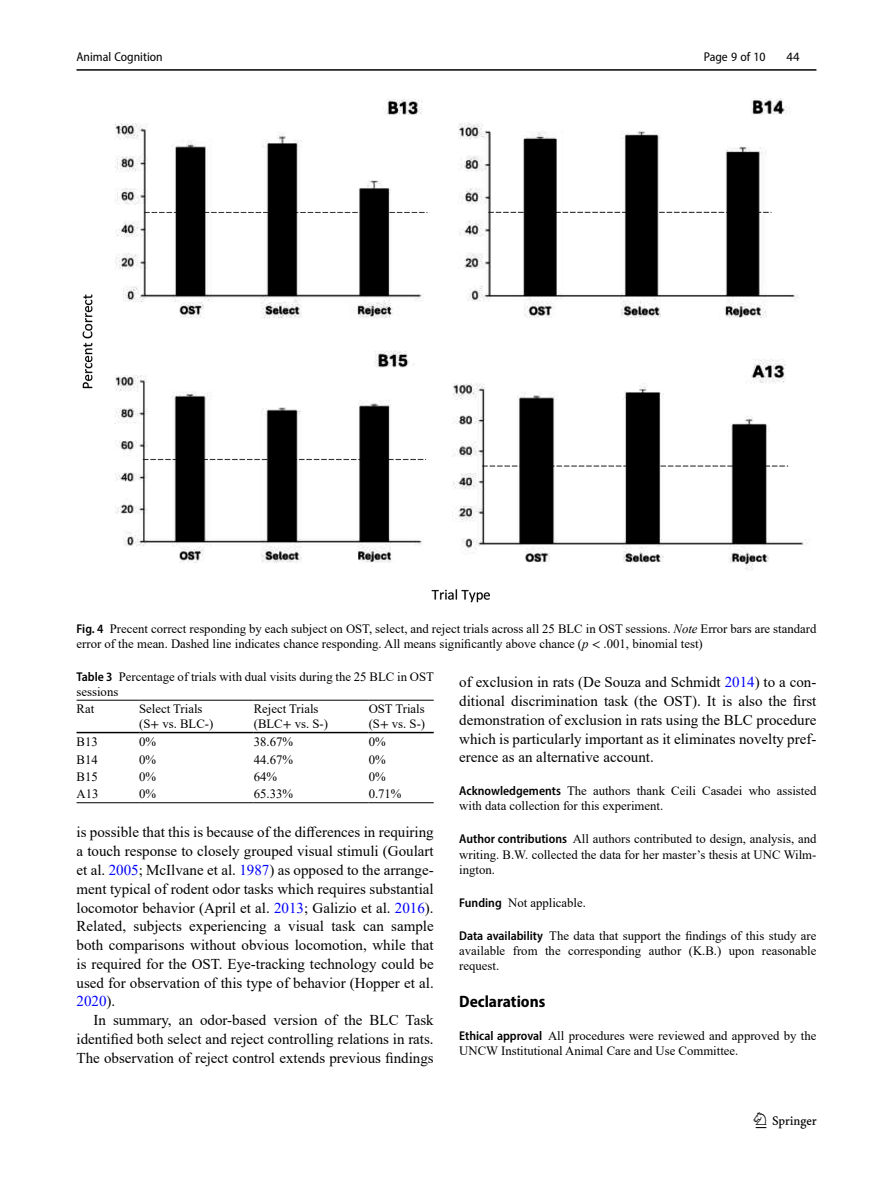
<style>
.page{position:relative;width:893px;height:1187px;background:#fff}
.page>*{position:absolute;margin:0;border:0;box-sizing:border-box;transform-origin:0 0}
.t1{font:22.5px "Springnew";color:#000}
.Ethics_Declarations{font:700 semi-condensed 16.5px "Myriad Pro";color:#000}
.Body_Text_Indent{font:15px/18.8px "Times New Roman";color:#000;text-align:justify}
.Figure_Caption{font:12.75px/15px "Times New Roman";color:#000}
.Author_Contribution{font:12.75px/15px "Times New Roman";color:#000;text-align:justify}
.Data_Availability{font:12.75px/15px "Times New Roman";color:#000;text-align:justify}
.Ethics_Declarations-2{font:12.75px/15px "Times New Roman";color:#000}
.Acknowledgements{font:12.75px/15px "Times New Roman";color:#000}
.Table_Head{font:12.75px "Times New Roman";color:#000}
.Table_Caption{font:12.75px/15px "Times New Roman";color:#000}
.Table_Body{font:12.75px "Times New Roman";color:#000}
.t2{font:semi-condensed 12.75px "Myriad Pro";color:#000}
.Funding{font:12.75px "Times New Roman";color:#000}
.t3{font:12.75px "Myriad Pro";color:#000}
.s1{font-family:"Myriad Pro";font-weight:600;font-stretch:semi-condensed}
.s2{font-style:italic}
.s3{font-family:"STIX"}
.s4{color:#00f}
</style>
<div class="page">
<hr style="left:77px;top:69px;width:739px;height:2px;background:#000">
<hr style="left:77px;top:731px;width:62px;height:2px;background:#000">
<hr style="left:139px;top:699px;width:115px;height:1px;background:#000">
<hr style="left:139px;top:731px;width:115px;height:2px;background:#000">
<hr style="left:254px;top:699px;width:115px;height:1px;background:#000">
<hr style="left:254px;top:731px;width:115px;height:2px;background:#000">
<hr style="left:369px;top:699px;width:65px;height:1px;background:#000">
<hr style="left:369px;top:731px;width:65px;height:2px;background:#000">
<hr style="left:77px;top:802px;width:62px;height:1px;background:#000">
<hr style="left:139px;top:802px;width:115px;height:1px;background:#000">
<hr style="left:254px;top:802px;width:115px;height:1px;background:#000">
<hr style="left:369px;top:802px;width:65px;height:1px;background:#000">
<hr style="left:77px;top:699px;width:62px;height:1px;background:#000">
<img style="left:82px;top:98px;width:725px;height:505px">
<p class="t2" style="left:77px;top:49px;width:88px">Animal Cognition</p>
<p class="t2" style="left:704px;top:49px;width:63px">Page 9 of 10</p>
<p class="t3" style="left:786px;top:48px;width:15px">44</p>
<p class="Figure_Caption" style="left:77px;top:620px;width:741px"><span class="s1">Fig. 4</span> Precent correct responding by each subject on OST, select, and reject trials across all 25 BLC in OST sessions. <span class="s2">Note</span> Error bars are standard error of the mean. Dashed line indicates chance responding. All means significantly above chance (<span class="s2">p</span> <span class="s3">&lt;</span> .001, binomial test)</p>
<p class="Table_Caption" style="left:77px;top:668px;width:359px"><span class="s1">Table 3</span> Percentage of trials with dual visits during the 25 BLC in OST sessions</p>
<p class="Table_Head" style="left:77px;top:700px;width:19px">Rat</p>
<p class="Table_Head" style="left:139px;top:700px;width:65px">Select Trials</p>
<p class="Table_Head" style="left:139px;top:715px;width:76px">(S<span class="s3">+</span> vs. BLC-)</p>
<p class="Table_Head" style="left:254px;top:700px;width:66px">Reject Trials</p>
<p class="Table_Head" style="left:254px;top:715px;width:76px">(BLC<span class="s3">+</span> vs. S-)</p>
<p class="Table_Head" style="left:369px;top:700px;width:58px">OST Trials</p>
<p class="Table_Head" style="left:369px;top:715px;width:58px">(S<span class="s3">+</span> vs. S-)</p>
<p class="Table_Body" style="left:77px;top:733px;width:23px">B13</p>
<p class="Table_Body" style="left:139px;top:733px;width:18px">0%</p>
<p class="Table_Body" style="left:254px;top:733px;width:41px">38.67%</p>
<p class="Table_Body" style="left:369px;top:733px;width:18px">0%</p>
<p class="Table_Body" style="left:77px;top:750px;width:23px">B14</p>
<p class="Table_Body" style="left:139px;top:750px;width:18px">0%</p>
<p class="Table_Body" style="left:254px;top:750px;width:41px">44.67%</p>
<p class="Table_Body" style="left:369px;top:750px;width:18px">0%</p>
<p class="Table_Body" style="left:77px;top:767px;width:23px">B15</p>
<p class="Table_Body" style="left:139px;top:767px;width:18px">0%</p>
<p class="Table_Body" style="left:254px;top:767px;width:25px">64%</p>
<p class="Table_Body" style="left:369px;top:767px;width:18px">0%</p>
<p class="Table_Body" style="left:77px;top:785px;width:23px">A13</p>
<p class="Table_Body" style="left:139px;top:785px;width:18px">0%</p>
<p class="Table_Body" style="left:254px;top:785px;width:41px">65.33%</p>
<p class="Table_Body" style="left:369px;top:785px;width:34px">0.71%</p>
<p class="Body_Text_Indent" style="left:77px;top:822px;width:359px">is possible that this is because of the differences in requiring a touch response to closely grouped visual stimuli (Goulart et al. <span class="s4">2005</span>; McIlvane et al. <span class="s4">1987</span>) as opposed to the arrange&shy;ment typical of rodent odor tasks which requires substantial locomotor behavior (April et al. <span class="s4">2013</span>; Galizio et al. <span class="s4">2016</span>).<br>Related, subjects experiencing a visual task can sample both comparisons without obvious locomotion, while that is required for the OST. Eye-tracking technology could be used for observation of this type of behavior (Hopper et al.<br><span class="s4">2020</span>).</p>
<p class="Body_Text_Indent" style="left:77px;top:1010px;width:359px;text-indent:17px">In summary, an odor-based version of the BLC Task identified both select and reject controlling relations in rats.<br>The observation of reject control extends previous findings</p>
<p class="Body_Text_Indent" style="left:459px;top:672px;width:359px">of exclusion in rats (De Souza and Schmidt <span class="s4">2014</span>) to a con&shy;ditional discrimination task (the OST). It is also the first demonstration of exclusion in rats using the BLC procedure which is particularly important as it eliminates novelty pref&shy;erence as an alternative account.</p>
<p class="Acknowledgements" style="left:459px;top:783px;width:359px"><span class="s1">Acknowledgements</span> The authors thank Ceili Casadei who assisted with data collection for this experiment.</p>
<p class="Author_Contribution" style="left:459px;top:831px;width:359px"><span class="s1">Author contributions</span> All authors contributed to design, analysis, and writing. B.W. collected the data for her master’s thesis at UNC Wilm&shy;ington.</p>
<p class="Funding" style="left:459px;top:893px;width:128px"><span class="s1">Funding</span> Not applicable.</p>
<p class="Data_Availability" style="left:459px;top:927px;width:359px"><span class="s1">Data availability</span> The data that support the findings of this study are available from the corresponding author (K.B.) upon reasonable request.</p>
<p class="Ethics_Declarations" style="left:459px;top:990px;width:88px">Declarations</p>
<p class="Ethics_Declarations-2" style="left:459px;top:1027px;width:359px"><span class="s1">Ethical approval</span> All procedures were reviewed and approved by the<br>UNCW Institutional Animal Care and Use Committee.</p>
<h1 class="t1" style="left:756px;top:1107px;width:63px">1 3</h1>
</div>
